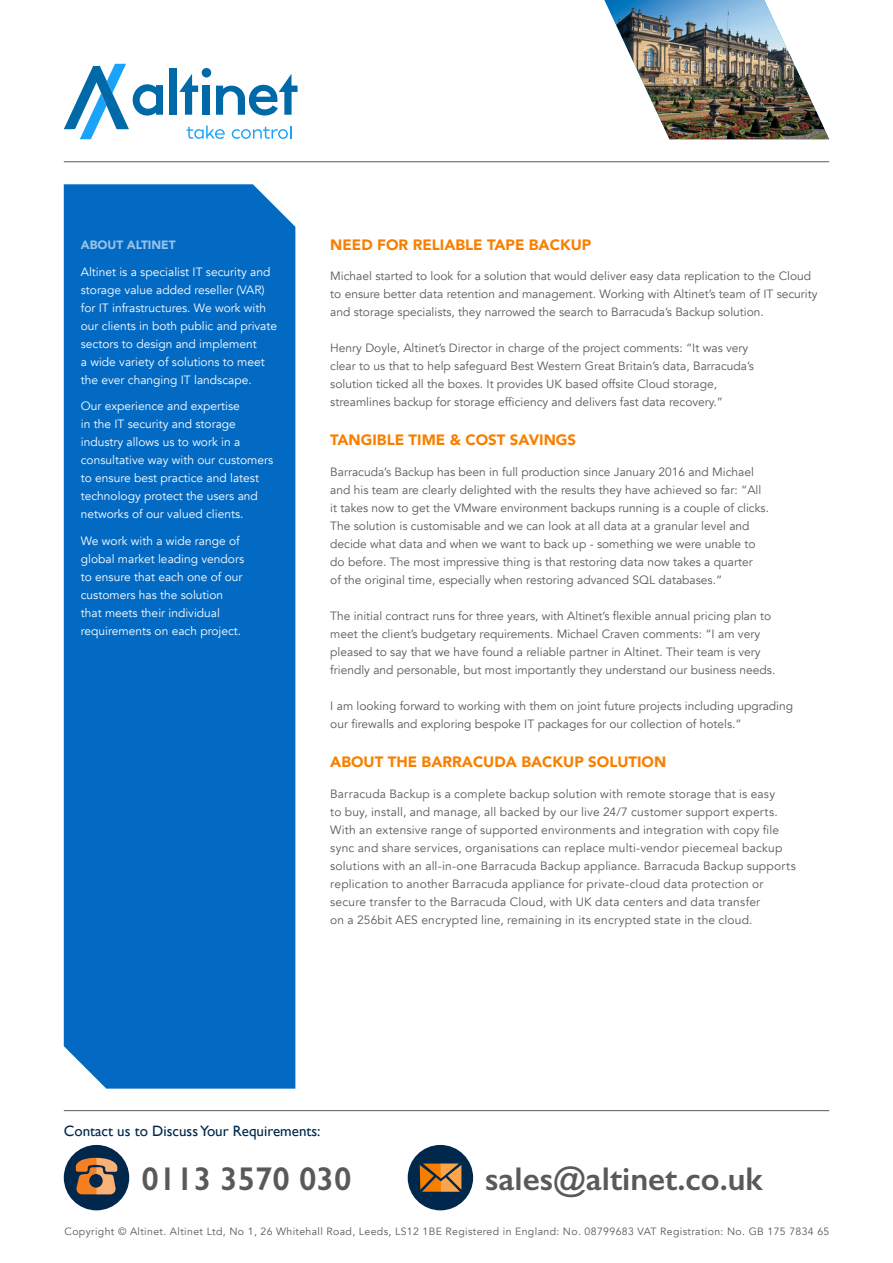
<style>
.page{position:relative;width:893px;height:1263px;background:#fff}
.page>*{position:absolute;margin:0;border:0;box-sizing:border-box;transform-origin:0 0}
.t1{font:600 33px "Gill Sans";color:#595959}
.t2{font:900 15px "Avenir";color:#f77f00}
.t3{font:15px "Gill Sans";color:#00284c}
.t4{font:12px/18px "Avenir";color:#595959}
.t5{font:12px/18px "Avenir";color:#fff}
.t6{font:900 12px "Avenir";color:#9ac3e7}
.t7{font:10.5px "Avenir";letter-spacing:.035em;color:#595959}
</style>
<div class="page">
<svg style="left:187px;top:126px;width:38px;height:13px"></svg>
<svg style="left:232px;top:126px;width:60px;height:13px"></svg>
<svg style="left:64px;top:64px;width:99px;height:75px"></svg>
<div style="left:169px;top:68px;width:7px;height:47px;background:#0069a8"></div>
<svg style="left:179px;top:74px;width:19px;height:41px"></svg>
<div style="left:203px;top:86px;width:7px;height:29px;background:#0069a8"></div>
<div style="left:202px;top:68px;width:9px;height:10px;background:#0069a8;border-radius:50%"></div>
<svg style="left:216px;top:74px;width:82px;height:42px"></svg>
<div style="left:64px;top:184px;width:231px;height:905px;background:#036ac4"></div>
<img style="left:604px;top:0;width:225px;height:139px">
<hr style="left:64px;top:162px;width:765px;height:1px;background:#595959">
<div style="left:64px;top:1145px;width:65px;height:65px;background:#00284c;border-radius:50%"></div>
<div style="left:77px;top:1159px;width:42px;height:37px;background:#231f20;opacity:.2"></div>
<svg style="left:76px;top:1157px;width:41px;height:37px"></svg>
<div style="left:408px;top:1145px;width:65px;height:65px;background:#00284c;border-radius:50%"></div>
<svg style="left:420px;top:1163px;width:41px;height:29px"></svg>
<hr style="left:64px;top:1110px;width:765px;height:1px;background:#595959">
<p class="t6" style="left:81px;top:235px;width:96px">ABOUT ALTINET</p>
<p class="t5" style="left:81px;top:263px;width:198px">Altinet is a specialist IT security and storage value added reseller (VAR) for IT infrastructures. We work with our clients in both public and private sectors to design and implement<br>a wide variety of solutions to meet the ever changing IT landscape.</p>
<p class="t5" style="left:81px;top:397px;width:194px">Our experience and expertise<br>in the IT security and storage industry allows us to work in a consultative way with our customers to ensure best practice and latest technology protect the users and networks of our valued clients.</p>
<p class="t5" style="left:81px;top:532px;width:165px">We work with a wide range of global market leading vendors to ensure that each one of our customers has the solution that meets their individual requirements on each project.</p>
<p class="t2" style="left:330px;top:232px;width:263px">NEED FOR RELIABLE TAPE BACKUP</p>
<p class="t4" style="left:330px;top:268px;width:489px">Michael started to look for a solution that would deliver easy data replication to the Cloud to ensure better data retention and management. Working with Altinet’s team of IT security and storage specialists, they narrowed the search to Barracuda’s Backup solution.</p>
<p class="t4" style="left:330px;top:340px;width:425px">Henry Doyle, Altinet’s Director in charge of the project comments: “It was very clear to us that to help safeguard Best Western Great Britain’s data, Barracuda’s solution ticked all the boxes. It provides UK based offsite Cloud storage, streamlines backup for storage efficiency and delivers fast data recovery.”</p>
<p class="t2" style="left:330px;top:427px;width:247px">TANGIBLE TIME &amp; COST SAVINGS</p>
<p class="t4" style="left:330px;top:463px;width:440px">Barracuda’s Backup has been in full production since January 2016 and Michael and his team are clearly delighted with the results they have achieved so far: “All it takes now to get the VMware environment backups running is a couple of clicks.<br>The solution is customisable and we can look at all data at a granular level and decide what data and when we want to back up - something we were unable to do before. The most impressive thing is that restoring data now takes a quarter<br>of the original time, especially when restoring advanced SQL databases.”</p>
<p class="t4" style="left:330px;top:607px;width:447px">The initial contract runs for three years, with Altinet’s flexible annual pricing plan to meet the client’s budgetary requirements. Michael Craven comments: “I am very pleased to say that we have found a reliable partner in Altinet. Their team is very friendly and personable, but most importantly they understand our business needs.</p>
<p class="t4" style="left:330px;top:697px;width:464px">I am looking forward to working with them on joint future projects including upgrading our firewalls and exploring bespoke IT packages for our collection of hotels.”</p>
<p class="t2" style="left:330px;top:749px;width:338px">ABOUT THE BARRACUDA BACKUP SOLUTION</p>
<p class="t4" style="left:330px;top:785px;width:467px">Barracuda Backup is a complete backup solution with remote storage that is easy<br>to buy, install, and manage, all backed by our live 24/7 customer support experts.<br>With an extensive range of supported environments and integration with copy file sync and share services, organisations can replace multi-vendor piecemeal backup solutions with an all-in-one Barracuda Backup appliance. Barracuda Backup supports replication to another Barracuda appliance for private-cloud data protection or secure transfer to the Barracuda Cloud, with UK data centers and data transfer<br>on a 256bit AES encrypted line, remaining in its encrypted state in the cloud.</p>
<p class="t3" style="left:64px;top:1122px;width:258px">Contact us to Discuss Your Requirements:</p>
<p class="t1" style="left:141px;top:1158px;width:212px">0113 3570 030</p>
<p class="t1" style="left:485px;top:1158px;width:279px">sales@altinet.co.uk</p>
<p class="t7" style="left:65px;top:1225px;width:766px">Copyright © Altinet. Altinet Ltd, No 1, 26 Whitehall Road, Leeds, LS12 1BE Registered in England: No. 08799683 VAT Registration: No. GB 175 7834 65</p>
</div>
